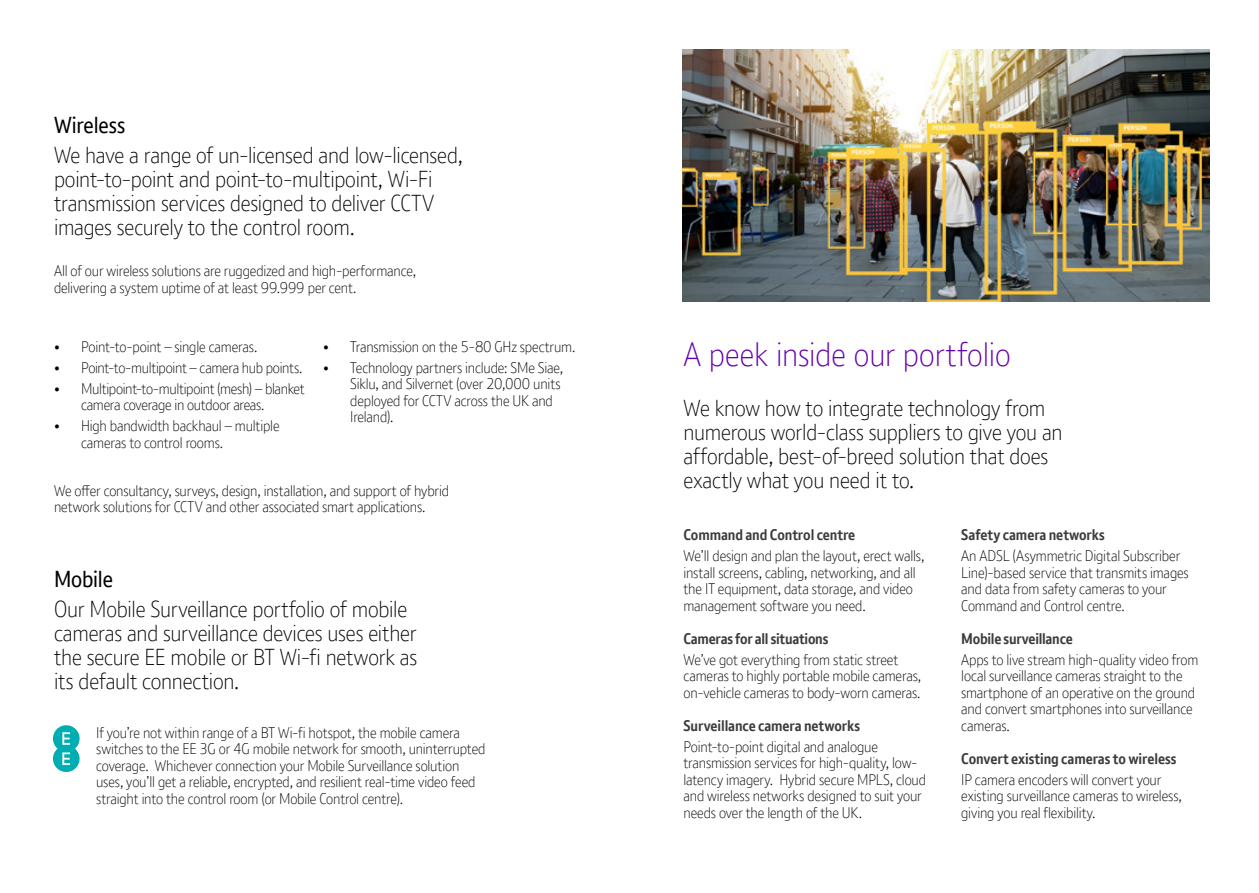
<style>
.page{position:relative;width:1259px;height:893px;background:#fff}
.page>*{position:absolute;margin:0;border:0;box-sizing:border-box;transform-origin:0 0}
.t1{font:300 33px "BT Font";color:#6400aa}
.t2{font:300 22.5px/24px "BT Font";letter-spacing:-.01em;color:#000}
.t3{font:22.5px "BT Font";letter-spacing:-.005em;color:#000}
.t4{font:300 15px/16.5px "BT Font";letter-spacing:-.01em;color:#000}
.t5{font:700 15px "BT Font";letter-spacing:-.005em;color:#3c3c3b}
</style>
<div class="page">
<img style="left:682px;top:49px;width:527px;height:253px">
<svg style="left:53px;top:725px;width:27px;height:47px"></svg>
<h2 class="t3" style="left:54px;top:110px;width:73px">Wireless</h2>
<h2 class="t2" style="left:54px;top:143px;width:410px">We have a range of un-licensed and low-licensed, point-to-point and point-to-multipoint, Wi-Fi transmission services designed to deliver CCTV images securely to the control room.</h2>
<p class="t4" style="left:54px;top:263px;width:363px">All of our wireless solutions are ruggedized and high-performance, delivering a system uptime of at least 99.999 per cent.</p>
<p class="t4" style="left:54px;top:338px;width:205px">• Point-to-point – single cameras.</p>
<p class="t4" style="left:54px;top:359px;width:250px">• Point-to-multipoint – camera hub points.</p>
<p class="t4" style="left:81px;top:380px;width:225px;text-indent:-27px">• Multipoint-to-multipoint (mesh) – blanket camera coverage in outdoor areas.</p>
<p class="t4" style="left:81px;top:418px;width:200px;text-indent:-27px">• High bandwidth backhaul – multiple cameras to control rooms.</p>
<p class="t4" style="left:323px;top:338px;width:254px">• Transmission on the 5-80 GHz spectrum.</p>
<p class="t4" style="left:350px;top:359px;width:214px;text-indent:-27px">• Technology partners include: SMe Siae,<br>Siklu, and Silvernet (over 20,000 units deployed for CCTV across the UK and<br>Ireland).</p>
<p class="t4" style="left:54px;top:482px;width:396px">We offer consultancy, surveys, design, installation, and support of hybrid network solutions for CCTV and other associated smart applications.</p>
<h2 class="t3" style="left:54px;top:564px;width:61px">Mobile</h2>
<h2 class="t2" style="left:54px;top:597px;width:365px">Our Mobile Surveillance portfolio of mobile cameras and surveillance devices uses either the secure EE mobile or BT Wi-fi network as its default connection.</h2>
<p class="t4" style="left:96px;top:724px;width:391px">If you’re not within range of a BT Wi-fi hotspot, the mobile camera switches to the EE 3G or 4G mobile network for smooth, uninterrupted coverage. Whichever connection your Mobile Surveillance solution uses, you’ll get a reliable, encrypted, and resilient real-time video feed straight into the control room (or Mobile Control centre).</p>
<h1 class="t1" style="left:683px;top:333px;width:329px">A peek inside our portfolio</h1>
<h2 class="t2" style="left:683px;top:395px;width:380px">We know how to integrate technology from numerous world-class suppliers to give you an affordable, best-of-breed solution that does exactly what you need it to.</h2>
<p class="t5" style="left:683px;top:525px;width:173px">Command and Control centre</p>
<p class="t4" style="left:683px;top:547px;width:242px">We’ll design and plan the layout, erect walls, install screens, cabling, networking, and all the IT equipment, data storage, and video management software you need.</p>
<p class="t5" style="left:683px;top:628px;width:146px">Cameras for all situations</p>
<p class="t4" style="left:683px;top:651px;width:239px">We’ve got everything from static street cameras to highly portable mobile cameras, on-vehicle cameras to body-worn cameras.</p>
<p class="t5" style="left:683px;top:715px;width:178px">Surveillance camera networks</p>
<p class="t4" style="left:683px;top:738px;width:244px">Point-to-point digital and analogue transmission services for high-quality, low&shy;latency imagery. Hybrid secure MPLS, cloud and wireless networks designed to suit your needs over the length of the UK.</p>
<p class="t5" style="left:961px;top:525px;width:145px">Safety camera networks</p>
<p class="t4" style="left:961px;top:547px;width:229px">An ADSL (Asymmetric Digital Subscriber Line)-based service that transmits images and data from safety cameras to your Command and Control centre.</p>
<p class="t5" style="left:961px;top:628px;width:113px">Mobile surveillance</p>
<p class="t4" style="left:961px;top:651px;width:239px">Apps to live stream high-quality video from local surveillance cameras straight to the smartphone of an operative on the ground and convert smartphones into surveillance cameras.</p>
<p class="t5" style="left:961px;top:748px;width:217px">Convert existing cameras to wireless</p>
<p class="t4" style="left:961px;top:771px;width:222px">IP camera encoders will convert your existing surveillance cameras to wireless, giving you real flexibility.</p>
</div>
